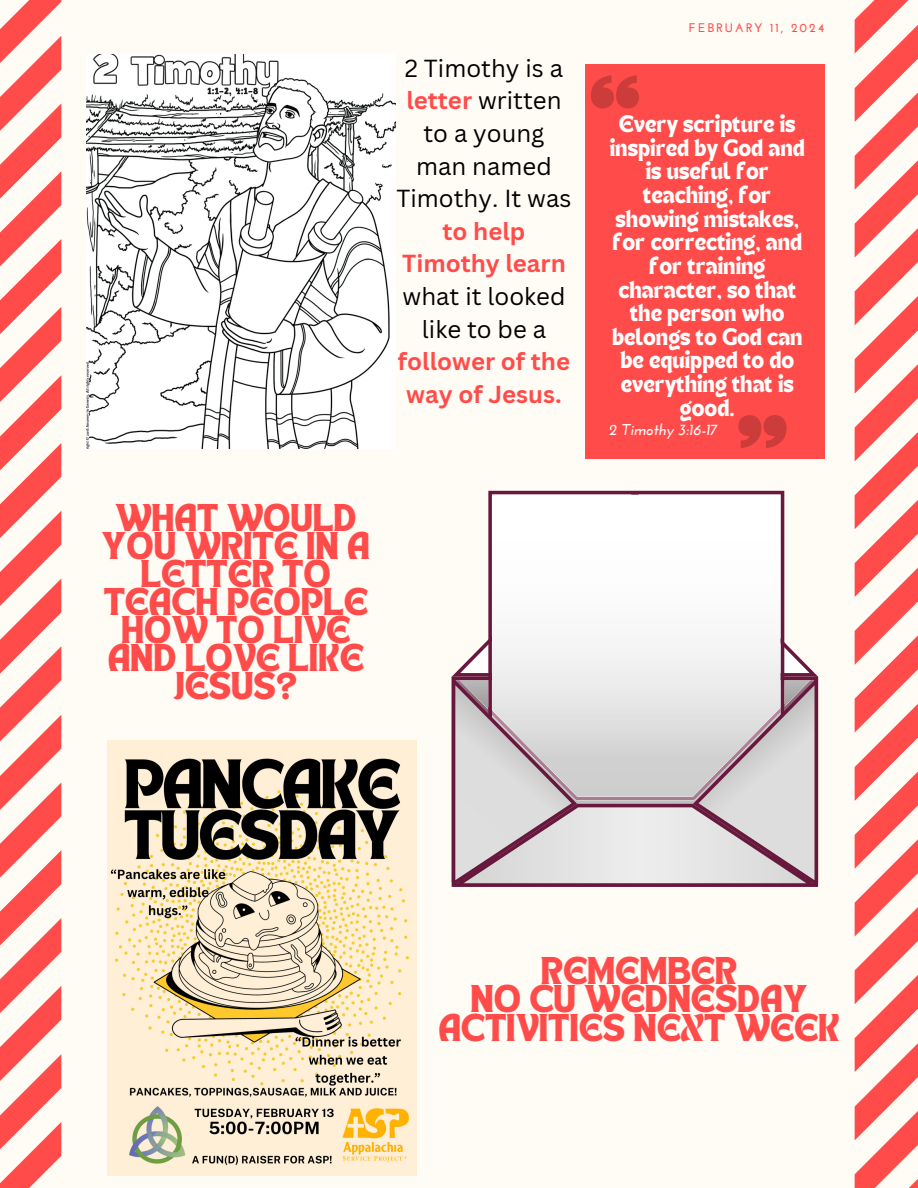
<style>
.page{position:relative;width:918px;height:1188px;background:#fffbf5}
.page>*{position:absolute;margin:0;border:0;box-sizing:border-box;transform-origin:0 0}
.t1{font:28.05px/28.2px "TANHEADLINE";color:#ff4c4a;text-align:center}
.t2{font:24px/32.7px "Canva Sans";color:#000;text-align:center}
.t3{font:17.25px/23.7px "TANHEADLINE";color:#fff;text-align:center}
.t4{font:italic 700 15.6px "Josefin Sans";color:#fff}
.t5{font:700 12.45px "Josefin Sans";letter-spacing:.16em;color:#ff4c4a}
.s1{font-weight:700;color:#ff4c4a}
</style>
<div class="page">
<img style="left:87px;top:54px;width:308px;height:394px">
<div style="left:585px;top:64px;width:240px;height:395px;background:#ff4c4a"></div>
<svg style="left:591px;top:75px;width:48px;height:33px"></svg>
<svg style="left:738px;top:415px;width:49px;height:33px"></svg>
<svg style="left:0;top:0;width:61px;height:1188px"></svg>
<svg style="left:855px;top:0;width:63px;height:1188px"></svg>
<img style="left:108px;top:741px;width:308px;height:435px">
<svg style="left:452px;top:491px;width:366px;height:186px"></svg>
<svg style="left:488px;top:491px;width:296px;height:186px"></svg>
<svg style="left:452px;top:677px;width:366px;height:210px;background:#d2c9cd"></svg>
<h3 class="t2" style="left:397px;top:51px;width:176px">2 Timothy is a <span class="s1">letter</span> written to a young man named<br>Timothy. It was <span class="s1">to help<br>Timothy learn </span>what it looked like to be a <span class="s1">follower of the way of Jesus.</span></h3>
<p class="t1" style="left:102px;top:506px;width:270px">WHAT WOULD<br>YOU WRITE IN A<br>LETTER TO<br>TEACH PEOPLE<br>HOW TO LIVE<br>AND LOVE LIKE<br>JESUS?</p>
<h2 class="t5" style="left:689px;top:23px;width:137px">FEBRUARY 11, 2024</h2>
<p class="t3" style="left:610px;top:114px;width:197px">Every scripture is inspired by God and is useful for teaching, for showing mistakes, for correcting, and for training character, so that the person who belongs to God can be equipped to do everything that is good.</p>
<h4 class="t4" style="left:609px;top:424px;width:110px">2 Timothy 3:16-17</h4>
<p class="t1" style="left:438px;top:960px;width:403px">REMEMBER<br>NO CU WEDNESDAY<br>ACTIVITIES NEXT WEEK</p>
</div>
